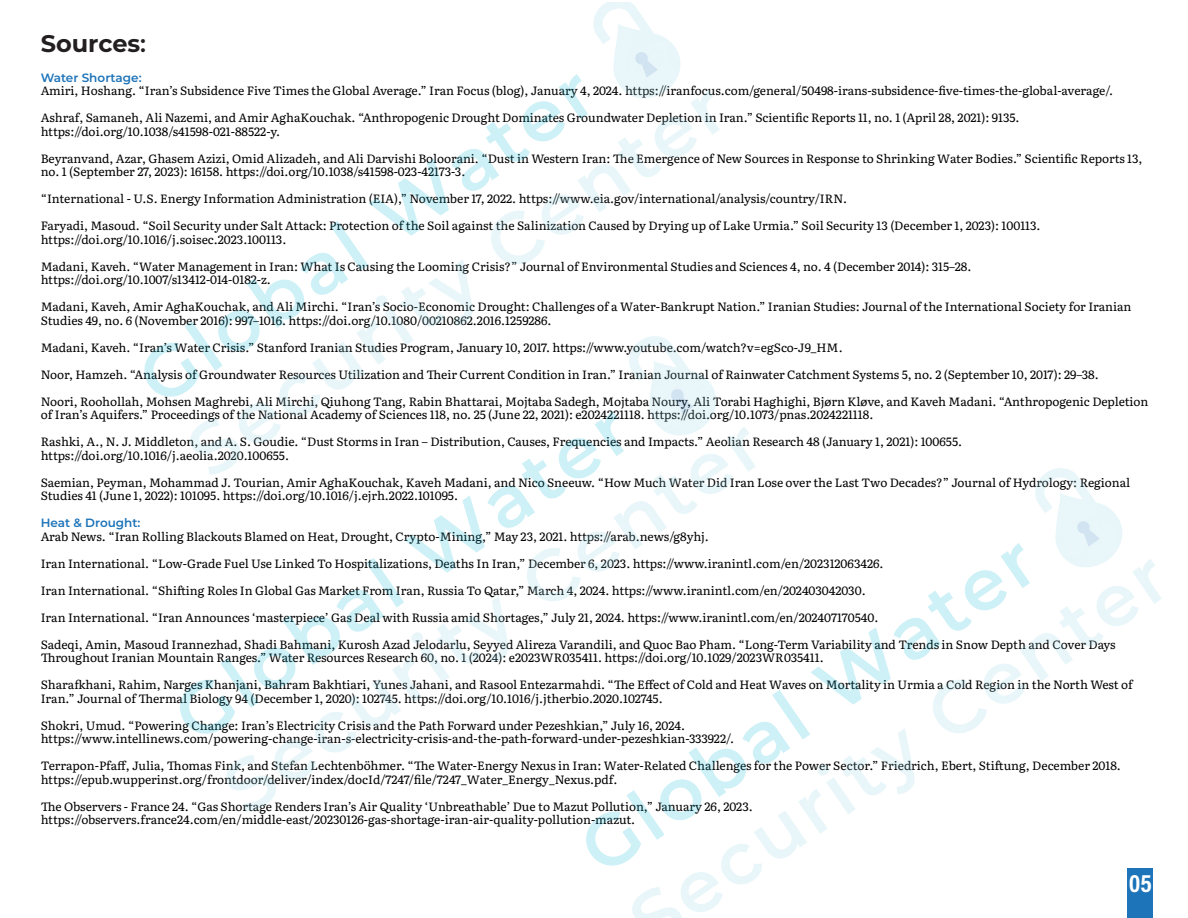
<style>
.page{position:relative;width:1188px;height:918px;background:#fff}
.page>*{position:absolute;margin:0;border:0;box-sizing:border-box;transform-origin:0 0}
.t1{font:700 24px "Montserrat";color:#231f20}
.t2{font:12px/13.5px "Literata";color:#000}
.t3{font:600 12px "Montserrat";color:#1d74b9}
.s1{font-weight:600}
</style>
<div class="page">
<img style="left:144px;top:2px;width:1018px;height:916px">
<svg style="left:1130px;top:875px;width:21px;height:18px"></svg>
<h1 class="t1" style="left:41px;top:26px;width:107px">Sources<span class="s1">:</span></h1>
<p class="t3" style="left:41px;top:69px;width:102px">Water Shortage:</p>
<p class="t2" style="left:41px;top:83px;width:1074px">Amiri, Hoshang. “Iran’s Subsidence Five Times the Global Average.” Iran Focus (blog), January 4, 2024. https://iranfocus.com/general/50498-irans-subsidence-five-times-the-global-average/.</p>
<p class="t2" style="left:41px;top:110px;width:980px">Ashraf, Samaneh, Ali Nazemi, and Amir AghaKouchak. “Anthropogenic Drought Dominates Groundwater Depletion in Iran.” Scientific Reports 11, no. 1 (April 28, 2021): 9135. https://doi.org/10.1038/s41598-021-88522-y.</p>
<p class="t2" style="left:41px;top:151px;width:1103px">Beyranvand, Azar, Ghasem Azizi, Omid Alizadeh, and Ali Darvishi Boloorani. “Dust in Western Iran: The Emergence of New Sources in Response to Shrinking Water Bodies.” Scientific Reports 13, no. 1 (September 27, 2023): 16158. https://doi.org/10.1038/s41598-023-42173-3.</p>
<p class="t2" style="left:41px;top:191px;width:808px">“International - U.S. Energy Information Administration (EIA),” November 17, 2022. https://www.eia.gov/international/analysis/country/IRN.</p>
<p class="t2" style="left:41px;top:218px;width:1001px">Faryadi, Masoud. “Soil Security under Salt Attack: Protection of the Soil against the Salinization Caused by Drying up of Lake Urmia.” Soil Security 13 (December 1, 2023): 100113. https://doi.org/10.1016/j.soisec.2023.100113.</p>
<p class="t2" style="left:41px;top:259px;width:932px">Madani, Kaveh. “Water Management in Iran: What Is Causing the Looming Crisis?” Journal of Environmental Studies and Sciences 4, no. 4 (December 2014): 315–28. https://doi.org/10.1007/s13412-014-0182-z.</p>
<p class="t2" style="left:41px;top:299px;width:1092px">Madani, Kaveh, Amir AghaKouchak, and Ali Mirchi. “Iran’s Socio-Economic Drought: Challenges of a Water-Bankrupt Nation.” Iranian Studies: Journal of the International Society for Iranian<br>Studies 49, no. 6 (November 2016): 997–1016. https://doi.org/10.1080/00210862.2016.1259286.</p>
<p class="t2" style="left:41px;top:340px;width:803px">Madani, Kaveh. “Iran’s Water Crisis.” Stanford Iranian Studies Program, January 10, 2017. https://www.youtube.com/watch?v=egSco-J9_HM.</p>
<p class="t2" style="left:41px;top:367px;width:1060px">Noor, Hamzeh. “Analysis of Groundwater Resources Utilization and Their Current Condition in Iran.” Iranian Journal of Rainwater Catchment Systems 5, no. 2 (September 10, 2017): 29–38.</p>
<p class="t2" style="left:41px;top:394px;width:1109px">Noori, Roohollah, Mohsen Maghrebi, Ali Mirchi, Qiuhong Tang, Rabin Bhattarai, Mojtaba Sadegh, Mojtaba Noury, Ali Torabi Haghighi, Bjørn Kløve, and Kaveh Madani. “Anthropogenic Depletion of Iran’s Aquifers.” Proceedings of the National Academy of Sciences 118, no. 25 (June 22, 2021): e2024221118. https://doi.org/10.1073/pnas.2024221118.</p>
<p class="t2" style="left:41px;top:434px;width:923px">Rashki, A., N. J. Middleton, and A. S. Goudie. “Dust Storms in Iran – Distribution, Causes, Frequencies and Impacts.” Aeolian Research 48 (January 1, 2021): 100655. https://doi.org/10.1016/j.aeolia.2020.100655.</p>
<p class="t2" style="left:41px;top:475px;width:1091px">Saemian, Peyman, Mohammad J. Tourian, Amir AghaKouchak, Kaveh Madani, and Nico Sneeuw. “How Much Water Did Iran Lose over the Last Two Decades?” Journal of Hydrology: Regional<br>Studies 41 (June 1, 2022): 101095. https://doi.org/10.1016/j.ejrh.2022.101095.</p>
<p class="t3" style="left:41px;top:514px;width:101px">Heat &amp; Drought:</p>
<p class="t2" style="left:41px;top:529px;width:670px">Arab News. “Iran Rolling Blackouts Blamed on Heat, Drought, Crypto-Mining,” May 23, 2021. https://arab.news/g8yhj.</p>
<p class="t2" style="left:41px;top:556px;width:844px">Iran International. “Low-Grade Fuel Use Linked To Hospitalizations, Deaths In Iran,” December 6, 2023. https://www.iranintl.com/en/202312063426.</p>
<p class="t2" style="left:41px;top:583px;width:827px">Iran International. “Shifting Roles In Global Gas Market From Iran, Russia To Qatar,” March 4, 2024. https://www.iranintl.com/en/202403042030.</p>
<p class="t2" style="left:41px;top:610px;width:839px">Iran International. “Iran Announces ‘masterpiece’ Gas Deal with Russia amid Shortages,” July 21, 2024. https://www.iranintl.com/en/202407170540.</p>
<p class="t2" style="left:41px;top:637px;width:1076px">Sadeqi, Amin, Masoud Irannezhad, Shadi Bahmani, Kurosh Azad Jelodarlu, Seyyed Alireza Varandili, and Quoc Bao Pham. “Long-Term Variability and Trends in Snow Depth and Cover Days<br>Throughout Iranian Mountain Ranges.” Water Resources Research 60, no. 1 (2024): e2023WR035411. https://doi.org/10.1029/2023WR035411.</p>
<p class="t2" style="left:41px;top:677px;width:1094px">Sharafkhani, Rahim, Narges Khanjani, Bahram Bakhtiari, Yunes Jahani, and Rasool Entezarmahdi. “The Effect of Cold and Heat Waves on Mortality in Urmia a Cold Region in the North West of<br>Iran.” Journal of Thermal Biology 94 (December 1, 2020): 102745. https://doi.org/10.1016/j.jtherbio.2020.102745.</p>
<p class="t2" style="left:41px;top:718px;width:695px">Shokri, Umud. “Powering Change: Iran’s Electricity Crisis and the Path Forward under Pezeshkian,” July 16, 2024. https://www.intellinews.com/powering-change-iran-s-electricity-crisis-and-the-path-forward-under-pezeshkian-333922/.</p>
<p class="t2" style="left:41px;top:758px;width:1082px">Terrapon-Pfaff, Julia, Thomas Fink, and Stefan Lechtenböhmer. “The Water-Energy Nexus in Iran: Water-Related Challenges for the Power Sector.” Friedrich, Ebert, Stiftung, December 2018. https://epub.wupperinst.org/frontdoor/deliver/index/docId/7247/file/7247_Water_Energy_Nexus.pdf.</p>
<p class="t2" style="left:41px;top:799px;width:714px">The Observers - France 24. “Gas Shortage Renders Iran’s Air Quality ‘Unbreathable’ Due to Mazut Pollution,” January 26, 2023. https://observers.france24.com/en/middle-east/20230126-gas-shortage-iran-air-quality-pollution-mazut.</p>
</div>
